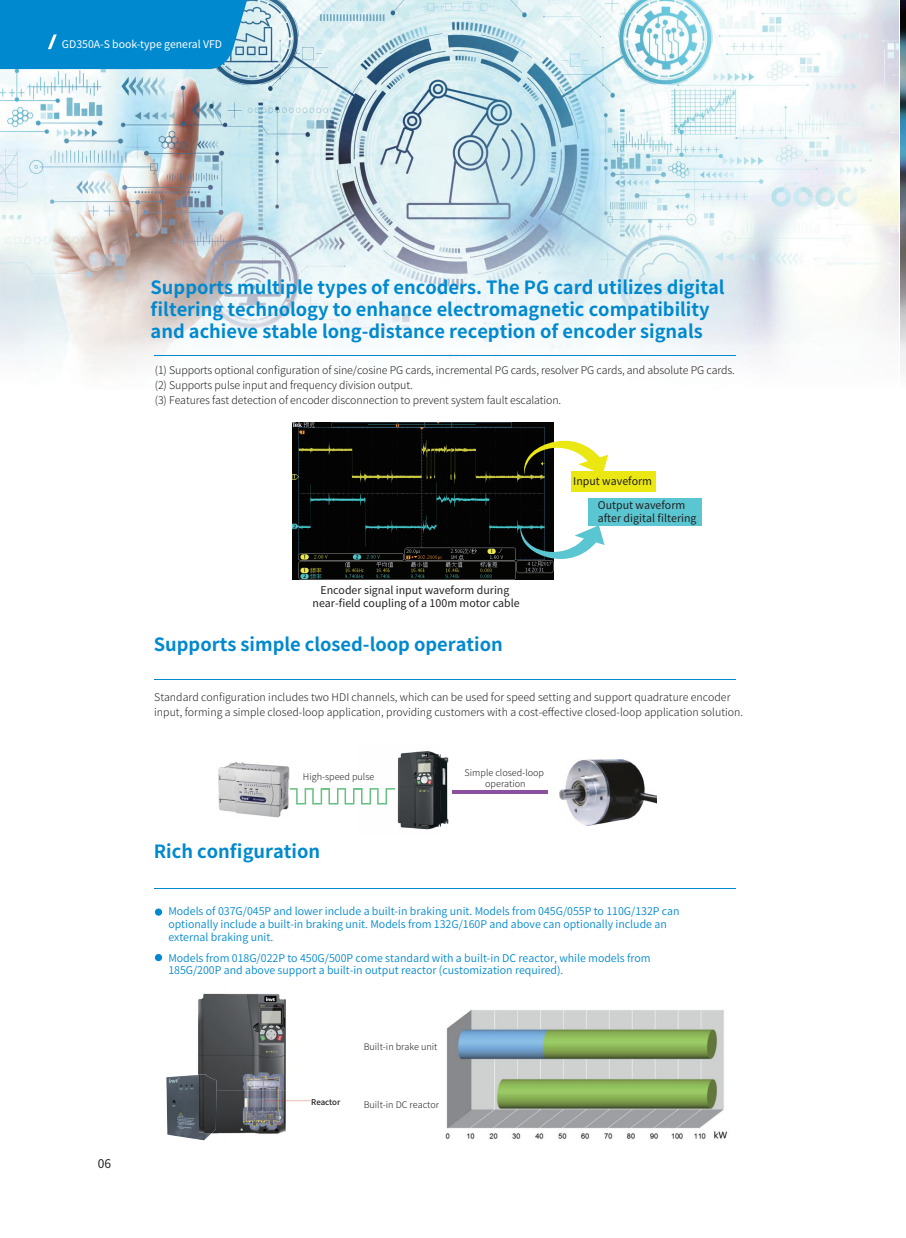
<style>
.page{position:relative;width:906px;height:1238px;background:#fff}
.page>*{position:absolute;margin:0;border:0;box-sizing:border-box;transform-origin:0 0}
.t1{font:700 18.15px/21.9px "Source Han Sans CN";color:#0089cf}
.t2{font:12px "Source Han Sans CN";color:#231f20}
.t3{font:300 10.65px/15.1px "Source Han Sans CN";letter-spacing:-.01em;color:#231f20}
.t4{font:10.65px/12.8px "Source Han Sans CN";color:#0089cf}
.t5{font:10.65px/12.8px "Source Han Sans CN";color:#231f20;text-align:center}
.t6{font:10.5px "Source Han Sans CN";color:#fff}
.t7{font:300 9.15px/10.9px "Source Han Sans CN";color:#231f20;text-align:center}
.t8{font:500 7.95px "Source Han Sans CN";letter-spacing:-.01em;color:#231f20}
</style>
<div class="page">
<img style="left:901px;top:0;width:5px;height:371px">
<img style="left:0;top:0;width:899px;height:368px">
<img style="left:98px;top:98px;width:93px;height:55px">
<img style="left:361px;top:751px;width:121px;height:79px">
<hr style="left:154px;top:355px;width:581px;height:1px;background:#0089cf">
<hr style="left:154px;top:679px;width:581px;height:1px;background:#0089cf">
<img style="left:218px;top:761px;width:72px;height:56px">
<img style="left:559px;top:759px;width:98px;height:66px">
<hr style="left:452px;top:791px;width:96px;height:3px;background:#8951a0">
<hr style="left:154px;top:888px;width:581px;height:1px;background:#0089cf">
<img style="left:292px;top:422px;width:262px;height:157px">
<svg style="left:521px;top:435px;width:87px;height:40px"></svg>
<svg style="left:517px;top:524px;width:87px;height:40px"></svg>
<div style="left:571px;top:471px;width:84px;height:21px;background:#eae712"></div>
<div style="left:588px;top:498px;width:113px;height:28px;background:#5ac6d1"></div>
<svg style="left:290px;top:788px;width:105px;height:16px"></svg>
<div style="left:155px;top:908px;width:7px;height:7px;background:#0089cf;border-radius:50%"></div>
<div style="left:155px;top:953px;width:7px;height:8px;background:#0089cf;border-radius:50%"></div>
<img style="left:445px;top:1009px;width:283px;height:130px">
<img style="left:198px;top:993px;width:113px;height:148px">
<img style="left:166px;top:1074px;width:50px;height:66px">
<svg style="left:0;top:0;width:254px;height:69px;background:#0d8ed0"></svg>
<p class="t6" style="left:62px;top:38px;width:162px">GD350A-S book-type general VFD</p>
<h1 class="t1" style="left:151px;top:277px;width:575px">Supports multiple types of encoders. The PG card utilizes digital filtering technology to enhance electromagnetic compatibility and achieve stable long-distance reception of encoder signals</h1>
<p class="t3" style="left:155px;top:363px;width:581px">(1) Supports optional configuration of sine/cosine PG cards, incremental PG cards, resolver PG cards, and absolute PG cards. (2) Supports pulse input and frequency division output.<br>(3) Features fast detection of encoder disconnection to prevent system fault escalation.</p>
<p class="t5" style="left:312px;top:584px;width:209px">Encoder signal input waveform during near-field coupling of a 100m motor cable</p>
<h1 class="t1" style="left:154px;top:633px;width:350px">Supports simple closed-loop operation</h1>
<p class="t5" style="left:573px;top:474px;width:80px">Input waveform</p>
<p class="t5" style="left:598px;top:499px;width:100px;text-align:left">Output waveform after digital filtering</p>
<p class="t3" style="left:154px;top:689px;width:590px">Standard configuration includes two HDI channels, which can be used for speed setting and support quadrature encoder input, forming a simple closed-loop application, providing customers with a cost-effective closed-loop application solution.</p>
<p class="t7" style="left:303px;top:771px;width:73px">High-speed pulse</p>
<p class="t7" style="left:464px;top:767px;width:81px">Simple closed-loop operation</p>
<h1 class="t1" style="left:154px;top:840px;width:168px">Rich configuration</h1>
<p class="t4" style="left:168px;top:905px;width:513px">Models of 037G/045P and lower include a built-in braking unit. Models from 045G/055P to 110G/132P can optionally include a built-in braking unit. Models from 132G/160P and above can optionally include an external braking unit.</p>
<p class="t4" style="left:168px;top:951px;width:484px">Models from 018G/022P to 450G/500P come standard with a built-in DC reactor, while models from<br>185G/200P and above support a built-in output reactor (customization required).</p>
<p class="t2" style="left:98px;top:1156px;width:15px">06</p>
<p class="t8" style="left:311px;top:1097px;width:31px">Reactor</p>
<p class="t7" style="left:364px;top:1041px;width:75px">Built-in brake unit</p>
<p class="t7" style="left:364px;top:1098px;width:77px">Built-in DC reactor</p>
</div>
